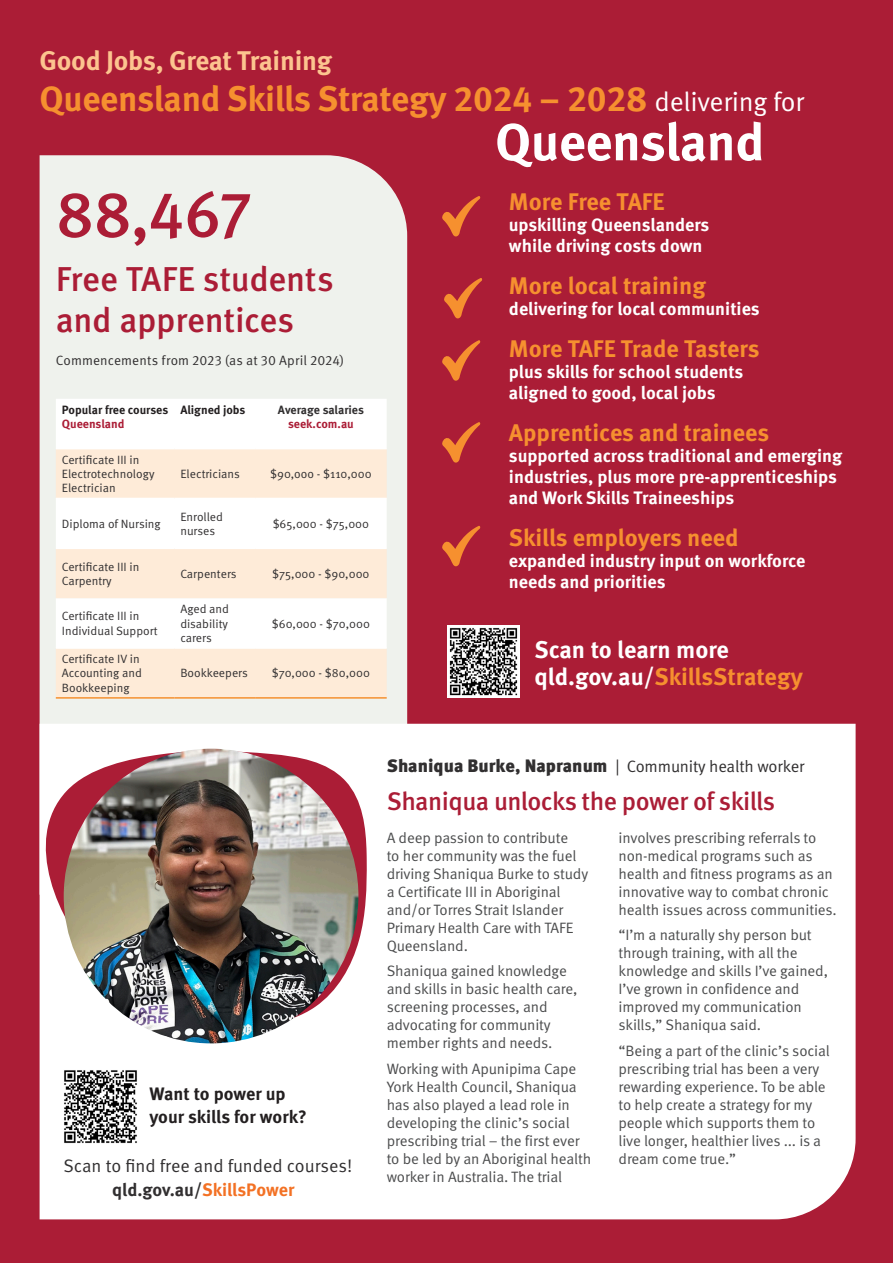
<style>
.page{position:relative;width:893px;height:1263px;background:#ab1d36}
.page>*{position:absolute;margin:0;border:0;box-sizing:border-box;transform-origin:0 0}
.Heading_1{font:500 64.5px "Meta Pro";color:#ab1d36}
.Body{font:700 52.5px "Meta Pro";letter-spacing:-.01em;color:#fff}
.Body-2{font:700 35.25px "Meta Pro";letter-spacing:-.01em;color:#f6902f}
.Heading_1-2{font:500 34.5px/41.4px "Meta Pro";letter-spacing:-.01em;color:#ab1d36}
.Body-3{font:700 27px "Meta Pro";letter-spacing:-.01em;color:#fcc48f}
.t1{font:500 25.5px "Meta Pro";letter-spacing:-.02em;color:#ab1d36}
.t2{font:700 24px "Meta Pro";color:#f6902f}
.t3{font:700 24px/27px "Meta Pro";color:#fff}
.t4{font:700 18px/21px "Meta Pro";color:#fff}
.quote{font:900 18px "Meta Pro";color:#312f30}
.t5{font:18px "Meta Pro Norm";color:#312f30}
.t6{font:700 18px/22.5px "Meta Pro";letter-spacing:-.005em;color:#231f20}
.t7{font:700 18px "Meta Pro";letter-spacing:-.005em;color:#312f30}
.Body-4{font:15px/18px "Meta Pro Norm";letter-spacing:-.01em;color:#4b4c4d}
.Heading_1-3{font:13.5px "Meta Pro Norm";letter-spacing:.01em;color:#312f30}
.t8{font:12px/14.4px "Meta Pro Norm";color:#312f30}
.t9{font:700 12px "Meta Pro";letter-spacing:-.005em;color:#231f20}
.t10{font:700 12px "Meta Pro";color:#ab1d36}
.t11{font:700 12px "Meta Pro";letter-spacing:-.005em;color:#312f30}
.s1{font-family:"Meta Pro Norm";font-weight:400;font-size:27px;color:#fff}
.s2{color:#f6902f}
.s3{color:#f37124}
.s4{font-family:"Meta Pro Norm";font-weight:400;font-size:16.5px}
</style>
<div class="page">
<svg style="left:442px;top:196px;width:38px;height:40px"></svg>
<svg style="left:442px;top:340px;width:38px;height:41px"></svg>
<svg style="left:442px;top:422px;width:38px;height:41px"></svg>
<svg style="left:444px;top:278px;width:38px;height:40px"></svg>
<svg style="left:442px;top:526px;width:38px;height:40px"></svg>
<div style="left:40px;top:155px;width:367px;height:569px;background:#eff2ed"></div>
<img style="left:448px;top:625px;width:71px;height:72px">
<div style="left:40px;top:724px;width:816px;height:495px;background:#fff"></div>
<svg style="left:39px;top:749px;width:328px;height:278px;fill:#fff"></svg>
<img style="left:64px;top:749px;width:294px;height:294px;border-radius:147px">
<img style="left:61px;top:1067px;width:78px;height:78px">
<div style="left:56px;top:399px;width:331px;height:49px;background:#fff"></div>
<svg style="left:56px;top:449px;width:331px;height:248px;background:#fef3e7"></svg>
<hr style="left:56px;top:448px;width:118px;height:1px;background:#fff">
<hr style="left:174px;top:448px;width:81px;height:1px;background:#fff">
<hr style="left:255px;top:448px;width:132px;height:1px;background:#fff">
<hr style="left:56px;top:498px;width:118px;height:1px;background:#fff">
<hr style="left:174px;top:498px;width:81px;height:1px;background:#fff">
<hr style="left:255px;top:498px;width:132px;height:1px;background:#fff">
<hr style="left:56px;top:548px;width:118px;height:1px;background:#fff">
<hr style="left:174px;top:548px;width:81px;height:1px;background:#fff">
<hr style="left:255px;top:548px;width:132px;height:1px;background:#fff">
<hr style="left:56px;top:647px;width:118px;height:2px;background:#fff">
<hr style="left:174px;top:647px;width:81px;height:2px;background:#fff">
<hr style="left:255px;top:647px;width:132px;height:2px;background:#fff">
<hr style="left:56px;top:697px;width:118px;height:2px;background:#f6902f">
<hr style="left:174px;top:697px;width:81px;height:2px;background:#f6902f">
<hr style="left:255px;top:697px;width:132px;height:2px;background:#f6902f">
<p class="Body-3" style="left:40px;top:40px;width:294px">Good Jobs, Great Training</p>
<p class="Body-2" style="left:40px;top:71px;width:766px">Queensland Skills Strategy 2024 – 2028 <span class="s1">delivering for</span></p>
<p class="Body" style="left:495px;top:101px;width:271px">Queensland</p>
<p class="Heading_1" style="left:56px;top:164px;width:198px">88,467</p>
<p class="Heading_1-2" style="left:56px;top:256px;width:279px">Free TAFE students and apprentices</p>
<p class="Heading_1-3" style="left:56px;top:351px;width:290px">Commencements from 2023 (as at 30 April 2024)</p>
<p class="t9" style="left:62px;top:400px;width:108px">Popular free courses</p>
<p class="t10" style="left:62px;top:415px;width:64px">Queensland</p>
<p class="t9" style="left:180px;top:400px;width:67px">Aligned jobs</p>
<p class="t11" style="left:278px;top:400px;width:87px">Average salaries</p>
<p class="t10" style="left:288px;top:415px;width:67px">seek.com.au</p>
<p class="t8" style="left:62px;top:451px;width:94px">Certificate III in<br>Electrotechnology<br>Electrician</p>
<p class="t8" style="left:180px;top:466px;width:61px">Electricians</p>
<p class="t8" style="left:270px;top:466px;width:103px">$90,ooo - $110,000</p>
<p class="t8" style="left:62px;top:516px;width:100px">Diploma of Nursing</p>
<p class="t8" style="left:180px;top:509px;width:44px">Enrolled nurses</p>
<p class="t8" style="left:273px;top:516px;width:98px">$65,000 - $75,000</p>
<p class="t8" style="left:62px;top:558px;width:79px">Certificate III in<br>Carpentry</p>
<p class="t8" style="left:180px;top:566px;width:58px">Carpenters</p>
<p class="t8" style="left:272px;top:566px;width:99px">$75,000 - $90,000</p>
<p class="t8" style="left:62px;top:608px;width:97px">Certificate III in<br>Individual Support</p>
<p class="t8" style="left:180px;top:601px;width:50px;text-align:justify">Aged and disability carers</p>
<p class="t8" style="left:272px;top:615px;width:100px">$60,000 - $70,000</p>
<p class="t8" style="left:62px;top:651px;width:82px">Certificate IV in<br>Accounting and<br>Bookkeeping</p>
<p class="t8" style="left:180px;top:665px;width:69px">Bookkeepers</p>
<p class="t8" style="left:272px;top:665px;width:100px">$70,000 - $80,000</p>
<p class="t2" style="left:509px;top:182px;width:157px">More Free TAFE</p>
<p class="t4" style="left:509px;top:213px;width:202px">upskilling Queenslanders while driving costs down</p>
<p class="t2" style="left:509px;top:266px;width:198px">More local training</p>
<p class="t4" style="left:509px;top:297px;width:252px">delivering for local communities</p>
<p class="t2" style="left:509px;top:329px;width:252px">More TAFE Trade Tasters</p>
<p class="t4" style="left:509px;top:360px;width:236px">plus skills for school students aligned to good, local jobs</p>
<p class="t2" style="left:509px;top:413px;width:262px">Apprentices and trainees</p>
<p class="t4" style="left:509px;top:444px;width:335px">supported across traditional and emerging industries, plus more pre-apprenticeships and Work Skills Traineeships</p>
<p class="t2" style="left:509px;top:518px;width:231px">Skills employers need</p>
<p class="t4" style="left:509px;top:549px;width:298px">expanded industry input on workforce needs and priorities</p>
<p class="t3" style="left:534px;top:635px;width:270px">Scan to learn more qld.gov.au/<span class="s2">SkillsStrategy</span></p>
<p class="t6" style="left:149px;top:1081px;width:159px">Want to power up your skills for work?</p>
<p class="t5" style="left:63px;top:1152px;width:290px">Scan to find free and funded courses!</p>
<p class="t7" style="left:112px;top:1175px;width:184px">qld.gov.au/<span class="s3">SkillsPower</span></p>
<p class="quote" style="left:387px;top:751px;width:419px">Shaniqua Burke, Napranum <span class="s4">| Community health worker</span></p>
<p class="t1" style="left:387px;top:781px;width:390px">Shaniqua unlocks the power of skills</p>
<p class="Body-4" style="left:387px;top:828px;width:203px">A deep passion to contribute<br>to her community was the fuel driving Shaniqua Burke to study a Certificate III in Aboriginal and/or Torres Strait Islander<br>Primary Health Care with TAFE<br>Queensland.</p>
<p class="Body-4" style="left:387px;top:961px;width:192px">Shaniqua gained knowledge and skills in basic health care, screening processes, and advocating for community member rights and needs.</p>
<p class="Body-4" style="left:387px;top:1059px;width:206px">Working with Apunipima Cape<br>York Health Council, Shaniqua has also played a lead role in developing the clinic’s social prescribing trial – the first ever to be led by an Aboriginal health worker in Australia. The trial</p>
<p class="Body-4" style="left:619px;top:828px;width:220px">involves prescribing referrals to non-medical programs such as health and fitness programs as an innovative way to combat chronic health issues across communities.</p>
<p class="Body-4" style="left:619px;top:925px;width:211px">“I’m a naturally shy person but through training, with all the knowledge and skills I’ve gained,<br>I’ve grown in confidence and improved my communication skills,” Shaniqua said.</p>
<p class="Body-4" style="left:619px;top:1041px;width:213px">“Being a part of the clinic’s social prescribing trial has been a very rewarding experience. To be able to help create a strategy for my people which supports them to live longer, healthier lives ... is a dream come true.”</p>
</div>
